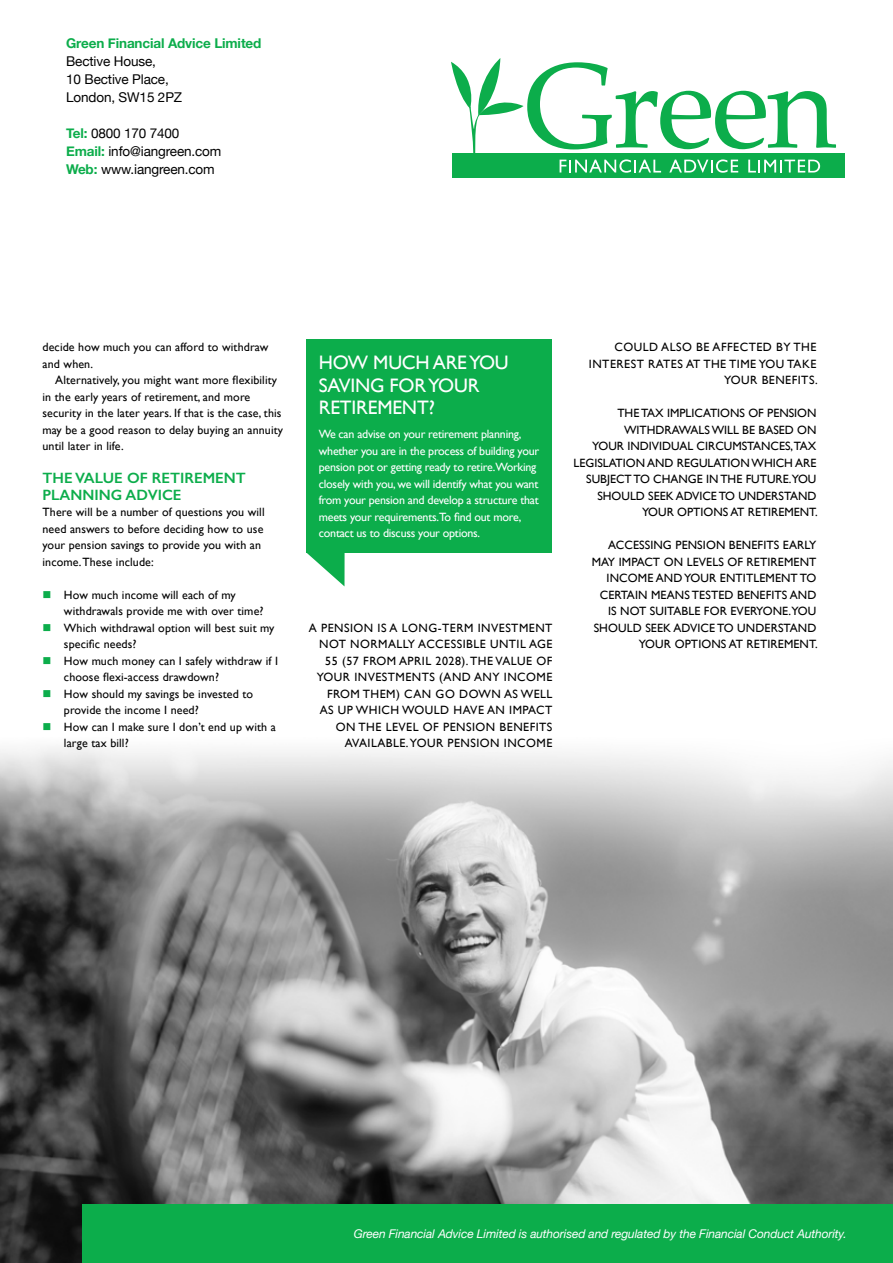
<style>
.page{position:relative;width:893px;height:1263px;background:#fff}
.page>*{position:absolute;margin:0;border:0;box-sizing:border-box;transform-origin:0 0}
.t1{font:19.5px/22.5px "Gill Sans";letter-spacing:-.01em;color:#fff}
.t2{font:600 15px/16.5px "Gill Sans";color:#0cad4b}
.t3{font:13.5px/18px "Helvetica Neue";letter-spacing:-.01em;color:#000}
.t4{font:700 13.5px "Helvetica Neue";letter-spacing:-.01em;color:#0cad4b}
.t5{font:12px/16.5px "Gill Sans";letter-spacing:.01em;color:#000}
.t6{font:12px/16.5px "Gill Sans";letter-spacing:.04em;color:#000;text-align:right}
.t7{font:12px/16.5px "Gill Sans";letter-spacing:-.02em;color:#fff}
.t8{font:italic 12px "Helvetica Neue";letter-spacing:-.01em;color:#fff}
.s1{font-weight:700;color:#0cad4b}
.s2{color:#0cad4b}
</style>
<div class="page">
<img style="left:0;top:747px;width:893px;height:516px">
<svg style="left:307px;top:553px;width:38px;height:33px"></svg>
<div style="left:306px;top:339px;width:245px;height:213px;background:#0cad4b"></div>
<div style="left:82px;top:1204px;width:811px;height:59px;background:#0cad4b"></div>
<div style="left:452px;top:153px;width:393px;height:24px;background:#0cad4b"></div>
<svg style="left:451px;top:58px;width:385px;height:115px"></svg>
<p class="t4" style="left:66px;top:32px;width:197px">Green Financial Advice Limited</p>
<p class="t3" style="left:66px;top:53px;width:118px">Bective House,<br>10 Bective Place,<br>London, SW15 2PZ</p>
<p class="t3" style="left:66px;top:125px;width:157px"><span class="s1">Tel:</span> 0800 170 7400<br><span class="s1">Email:</span> info@iangreen.com<br><span class="s1">Web:</span> www.iangreen.com</p>
<p class="t5" style="left:43px;top:339px;width:227px">decide how much you can afford to withdraw and when.</p>
<p class="t5" style="left:43px;top:372px;width:242px;text-indent:13px">Alternatively, you might want more flexibility in the early years of retirement, and more security in the later years. If that is the case, this may be a good reason to delay buying an annuity until later in life.</p>
<p class="t2" style="left:43px;top:470px;width:205px">THE VALUE OF RETIREMENT<br>PLANNING ADVICE</p>
<p class="t5" style="left:43px;top:504px;width:224px">There will be a number of questions you will need answers to before deciding how to use your pension savings to provide you with an income. These include:</p>
<p class="t5" style="left:64px;top:586px;width:201px;text-indent:-21px"><span class="s2">■</span> How much income will each of my withdrawals provide me with over time?</p>
<p class="t5" style="left:64px;top:619px;width:212px;text-indent:-21px"><span class="s2">■</span> Which withdrawal option will best suit my specific needs?</p>
<p class="t5" style="left:64px;top:652px;width:216px;text-indent:-21px"><span class="s2">■</span> How much money can I safely withdraw if I choose flexi-access drawdown?</p>
<p class="t5" style="left:64px;top:685px;width:191px;text-indent:-21px"><span class="s2">■</span> How should my savings be invested to provide the income I need?</p>
<p class="t5" style="left:64px;top:718px;width:213px;text-indent:-21px"><span class="s2">■</span> How can I make sure I don’t end up with a large tax bill?</p>
<h1 class="t1" style="left:319px;top:351px;width:191px">HOW MUCH ARE YOU<br>SAVING FOR YOUR<br>RETIREMENT?</h1>
<p class="t7" style="left:319px;top:426px;width:222px">We can advise on your retirement planning, whether you are in the process of building your pension pot or getting ready to retire.Working closely with you, we will identify what you want from your pension and develop a structure that meets your requirements.To find out more, contact us to discuss your options.</p>
<p class="t6" style="left:309px;top:619px;width:245px">A PENSION IS A LONG-TERM INVESTMENT<br>NOT NORMALLY ACCESSIBLE UNTIL AGE<br>55 (57 FROM APRIL 2028). THE VALUE OF<br>YOUR INVESTMENTS (AND ANY INCOME<br>FROM THEM) CAN GO DOWN AS WELL<br>AS UP WHICH WOULD HAVE AN IMPACT<br>ON THE LEVEL OF PENSION BENEFITS<br>AVAILABLE. YOUR PENSION INCOME</p>
<p class="t6" style="left:589px;top:339px;width:230px">COULD ALSO BE AFFECTED BY THE<br>INTEREST RATES AT THE TIME YOU TAKE<br>YOUR BENEFITS.</p>
<p class="t5" style="left:574px;top:405px;width:245px;text-align:right">THE TAX IMPLICATIONS OF PENSION WITHDRAWALS WILL BE BASED ON<br>YOUR INDIVIDUAL CIRCUMSTANCES,TAX LEGISLATION AND REGULATION WHICH ARE SUBJECT TO CHANGE IN THE FUTURE.YOU SHOULD SEEK ADVICE TO UNDERSTAND YOUR OPTIONS AT RETIREMENT.</p>
<p class="t5" style="left:592px;top:537px;width:227px;text-align:right">ACCESSING PENSION BENEFITS EARLY<br>MAY IMPACT ON LEVELS OF RETIREMENT<br>INCOME AND YOUR ENTITLEMENT TO<br>CERTAIN MEANS TESTED BENEFITS AND<br>IS NOT SUITABLE FOR EVERYONE.YOU<br>SHOULD SEEK ADVICE TO UNDERSTAND<br>YOUR OPTIONS AT RETIREMENT.</p>
<p class="t8" style="left:354px;top:1225px;width:494px">Green Financial Advice Limited is authorised and regulated by the Financial Conduct Authority.</p>
</div>
